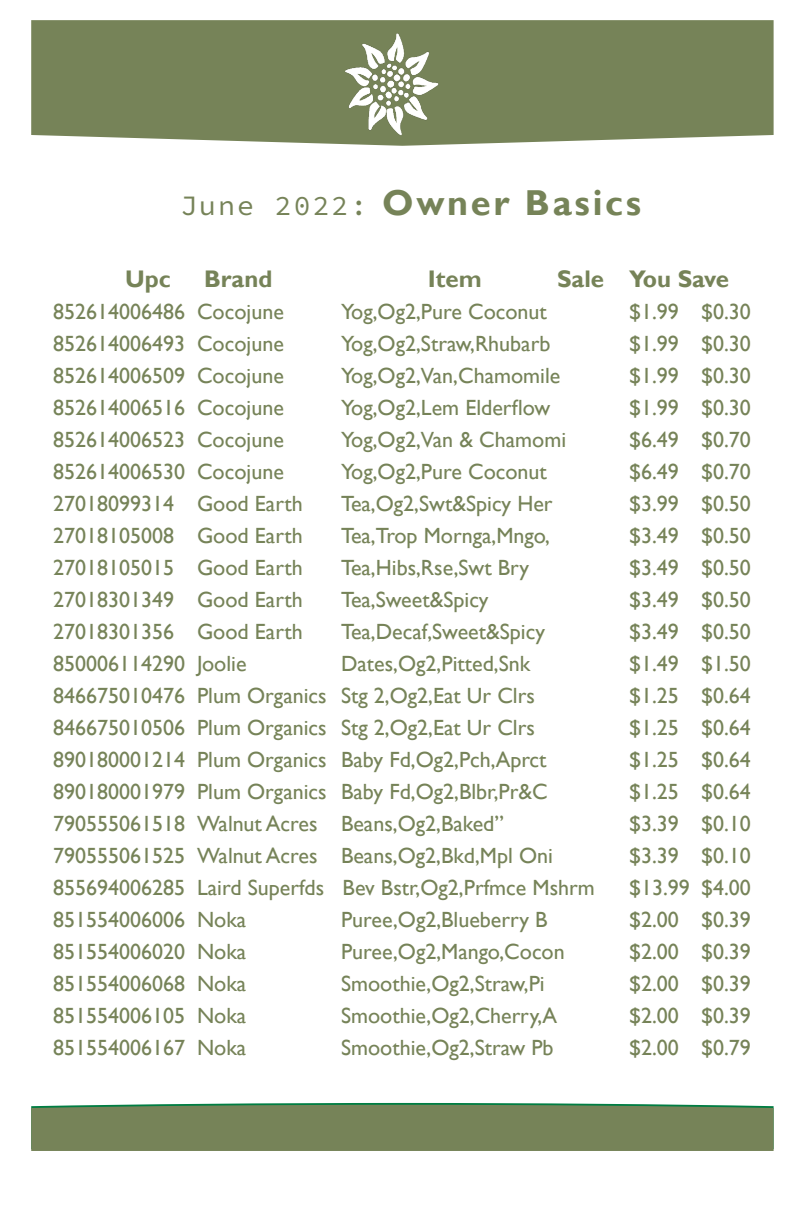
<style>
.page{position:relative;width:807px;height:1223px;background:#fff}
.page>*{position:absolute;margin:0;border:0;box-sizing:border-box;transform-origin:0 0}
.t1{font:700 36px "Gill Sans";letter-spacing:.075em;color:#768358}
.t2{font:700 24px "Gill Sans";color:#768358}
.t3{font:22px "Gill Sans";color:#768358}
.s1{font-family:"Source Code Variable";font-weight:400;font-size:28px}
</style>
<div class="page">
<div style="left:31px;top:1103px;width:742px;height:48px;background:#768358"></div>
<div style="left:31px;top:20px;width:742px;height:126px;background:#768358"></div>
<img style="left:336px;top:25px;width:106px;height:115px">
<p class="t1" style="left:180px;top:181px;width:462px"><span class="s1">June 2022:</span> Owner Basics</p>
<p class="t2" style="left:125px;top:264px;width:47px">Upc</p>
<p class="t2" style="left:204px;top:264px;width:70px">Brand</p>
<p class="t2" style="left:428px;top:264px;width:55px">Item</p>
<p class="t2" style="left:557px;top:264px;width:173px">Sale You Save</p>
<p class="t3" style="left:53px;top:299px;width:232px">852614006486 Cocojune</p>
<p class="t3" style="left:341px;top:299px;width:207px">Yog,Og2,Pure Coconut</p>
<p class="t3" style="left:629px;top:299px;width:123px">$1.99 $0.30</p>
<p class="t3" style="left:53px;top:331px;width:232px">852614006493 Cocojune</p>
<p class="t3" style="left:341px;top:331px;width:211px">Yog,Og2,Straw,Rhubarb</p>
<p class="t3" style="left:629px;top:331px;width:123px">$1.99 $0.30</p>
<p class="t3" style="left:53px;top:363px;width:232px">852614006509 Cocojune</p>
<p class="t3" style="left:341px;top:363px;width:221px">Yog,Og2,Van,Chamomile</p>
<p class="t3" style="left:629px;top:363px;width:123px">$1.99 $0.30</p>
<p class="t3" style="left:53px;top:395px;width:232px">852614006516 Cocojune</p>
<p class="t3" style="left:341px;top:395px;width:211px">Yog,Og2,Lem Elderflow</p>
<p class="t3" style="left:629px;top:395px;width:123px">$1.99 $0.30</p>
<p class="t3" style="left:53px;top:427px;width:232px">852614006523 Cocojune</p>
<p class="t3" style="left:341px;top:427px;width:227px">Yog,Og2,Van &amp; Chamomi</p>
<p class="t3" style="left:629px;top:427px;width:123px">$6.49 $0.70</p>
<p class="t3" style="left:53px;top:459px;width:232px">852614006530 Cocojune</p>
<p class="t3" style="left:341px;top:459px;width:207px">Yog,Og2,Pure Coconut</p>
<p class="t3" style="left:629px;top:459px;width:123px">$6.49 $0.70</p>
<p class="t3" style="left:53px;top:491px;width:251px">27018099314 Good Earth</p>
<p class="t3" style="left:341px;top:491px;width:213px">Tea,Og2,Swt&amp;Spicy Her</p>
<p class="t3" style="left:629px;top:491px;width:123px">$3.99 $0.50</p>
<p class="t3" style="left:53px;top:523px;width:251px">27018105008 Good Earth</p>
<p class="t3" style="left:341px;top:523px;width:210px">Tea,Trop Mornga,Mngo,</p>
<p class="t3" style="left:629px;top:523px;width:123px">$3.49 $0.50</p>
<p class="t3" style="left:53px;top:555px;width:251px">27018105015 Good Earth</p>
<p class="t3" style="left:341px;top:555px;width:190px">Tea,Hibs,Rse,Swt Bry</p>
<p class="t3" style="left:629px;top:555px;width:123px">$3.49 $0.50</p>
<p class="t3" style="left:53px;top:587px;width:251px">27018301349 Good Earth</p>
<p class="t3" style="left:341px;top:587px;width:149px">Tea,Sweet&amp;Spicy</p>
<p class="t3" style="left:629px;top:587px;width:123px">$3.49 $0.50</p>
<p class="t3" style="left:53px;top:619px;width:251px">27018301356 Good Earth</p>
<p class="t3" style="left:341px;top:619px;width:205px">Tea,Decaf,Sweet&amp;Spicy</p>
<p class="t3" style="left:629px;top:619px;width:123px">$3.49 $0.50</p>
<p class="t3" style="left:53px;top:651px;width:195px">850006114290 Joolie</p>
<p class="t3" style="left:341px;top:651px;width:191px">Dates,Og2,Pitted,Snk</p>
<p class="t3" style="left:629px;top:651px;width:123px">$1.49 $1.50</p>
<p class="t3" style="left:53px;top:683px;width:483px">846675010476 Plum Organics Stg 2,Og2,Eat Ur Clrs</p>
<p class="t3" style="left:629px;top:683px;width:123px">$1.25 $0.64</p>
<p class="t3" style="left:53px;top:715px;width:483px">846675010506 Plum Organics Stg 2,Og2,Eat Ur Clrs</p>
<p class="t3" style="left:629px;top:715px;width:123px">$1.25 $0.64</p>
<p class="t3" style="left:53px;top:747px;width:495px">890180001214 Plum Organics Baby Fd,Og2,Pch,Aprct</p>
<p class="t3" style="left:629px;top:747px;width:123px">$1.25 $0.64</p>
<p class="t3" style="left:53px;top:779px;width:496px">890180001979 Plum Organics Baby Fd,Og2,Blbr,Pr&amp;C</p>
<p class="t3" style="left:629px;top:779px;width:123px">$1.25 $0.64</p>
<p class="t3" style="left:53px;top:811px;width:452px">790555061518 Walnut Acres Beans,Og2,Baked”</p>
<p class="t3" style="left:629px;top:811px;width:123px">$3.39 $0.10</p>
<p class="t3" style="left:53px;top:843px;width:501px">790555061525 Walnut Acres Beans,Og2,Bkd,Mpl Oni</p>
<p class="t3" style="left:629px;top:843px;width:123px">$3.39 $0.10</p>
<p class="t3" style="left:53px;top:875px;width:543px">855694006285 Laird Superfds Bev Bstr,Og2,Prfmce Mshrm</p>
<p class="t3" style="left:629px;top:875px;width:123px">$13.99 $4.00</p>
<p class="t3" style="left:53px;top:907px;width:195px">851554006006 Noka</p>
<p class="t3" style="left:341px;top:907px;width:208px">Puree,Og2,Blueberry B</p>
<p class="t3" style="left:629px;top:907px;width:123px">$2.00 $0.39</p>
<p class="t3" style="left:53px;top:939px;width:195px">851554006020 Noka</p>
<p class="t3" style="left:341px;top:939px;width:225px">Puree,Og2,Mango,Cocon</p>
<p class="t3" style="left:629px;top:939px;width:123px">$2.00 $0.39</p>
<p class="t3" style="left:53px;top:971px;width:195px">851554006068 Noka</p>
<p class="t3" style="left:341px;top:971px;width:205px">Smoothie,Og2,Straw,Pi</p>
<p class="t3" style="left:629px;top:971px;width:123px">$2.00 $0.39</p>
<p class="t3" style="left:53px;top:1003px;width:195px">851554006105 Noka</p>
<p class="t3" style="left:341px;top:1003px;width:217px">Smoothie,Og2,Cherry,A</p>
<p class="t3" style="left:629px;top:1003px;width:123px">$2.00 $0.39</p>
<p class="t3" style="left:53px;top:1035px;width:195px">851554006167 Noka</p>
<p class="t3" style="left:341px;top:1035px;width:214px">Smoothie,Og2,Straw Pb</p>
<p class="t3" style="left:629px;top:1035px;width:123px">$2.00 $0.79</p>
</div>
